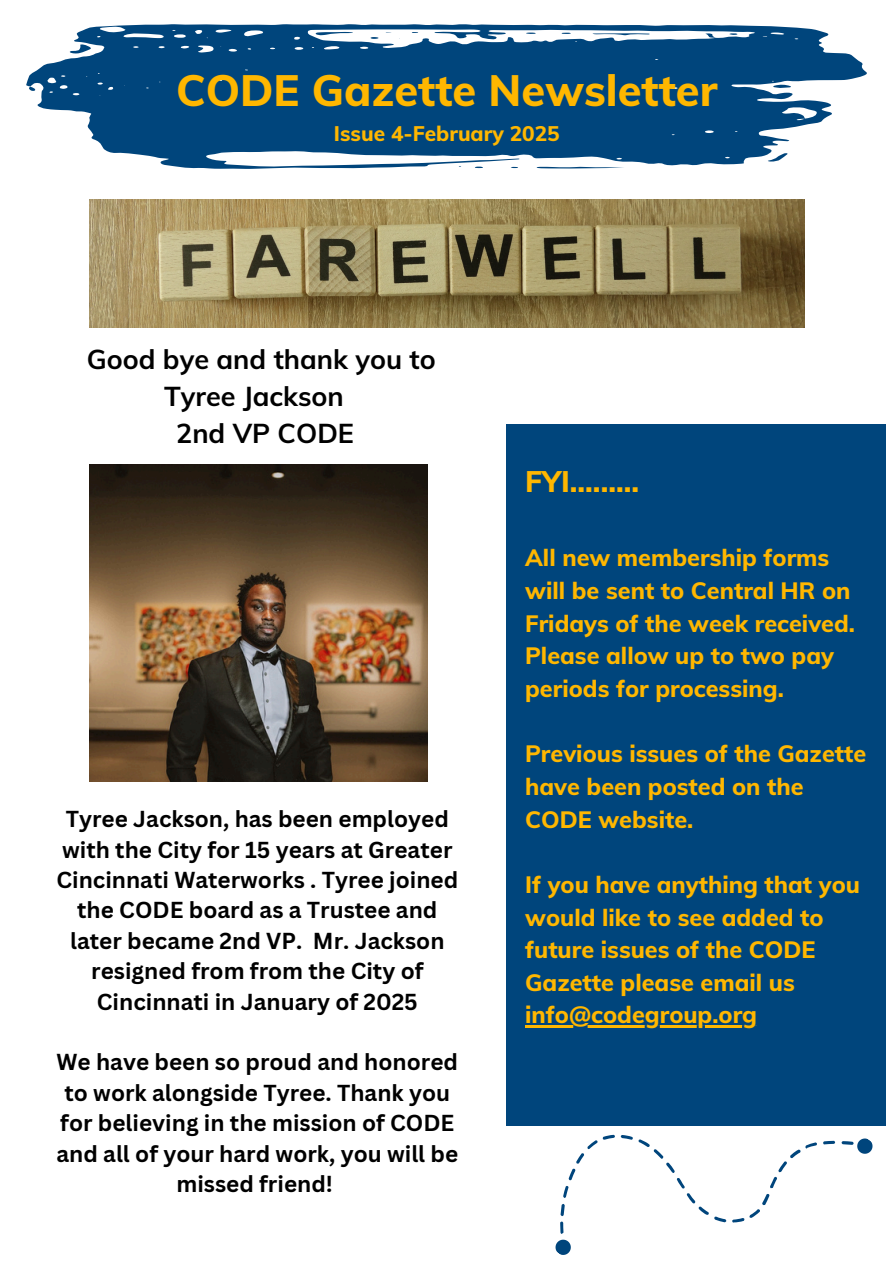
<style>
.page{position:relative;width:894px;height:1264px;background:#fff}
.page>*{position:absolute;margin:0;border:0;box-sizing:border-box;transform-origin:0 0}
.t1{font:43.35px "RTL Bayan Black";color:#ffb700}
.t2{font:29.4px "RTL Bayan Black";color:#ffb700}
.t3{font:27px/37.2px "RTL Bayan Bold";color:#000;text-align:center}
.t4{font:23.4px/32.7px "RTL Bayan Black";color:#ffb700}
.t5{font:700 22.5px/30.3px "Canva Sans";color:#000;text-align:center}
.t6{font:20.85px "RTL Bayan Black";color:#ffb700}
</style>
<div class="page">
<div style="left:506px;top:424px;width:380px;height:702px;background:#00457c"></div>
<hr style="left:525px;top:1025px;width:231px;height:2px;background:#ffb700">
<svg style="left:857px;top:1138px;width:16px;height:16px"></svg>
<svg style="left:536px;top:1025px;width:318px;height:230px"></svg>
<svg style="left:26px;top:24px;width:841px;height:145px;fill:#00457c"></svg>
<svg style="left:536px;top:167px;width:88px;height:2px"></svg>
<svg style="left:69px;top:44px;width:22px;height:10px"></svg>
<svg style="left:767px;top:153px;width:20px;height:9px"></svg>
<svg style="left:772px;top:84px;width:19px;height:4px"></svg>
<svg style="left:28px;top:86px;width:8px;height:5px"></svg>
<svg style="left:474px;top:166px;width:9px;height:2px"></svg>
<svg style="left:315px;top:32px;width:38px;height:3px"></svg>
<svg style="left:592px;top:33px;width:57px;height:2px"></svg>
<svg style="left:705px;top:33px;width:10px;height:5px"></svg>
<svg style="left:526px;top:32px;width:9px;height:2px"></svg>
<svg style="left:370px;top:37px;width:8px;height:2px"></svg>
<svg style="left:729px;top:33px;width:8px;height:2px"></svg>
<img style="left:89px;top:465px;width:338px;height:316px">
<img style="left:89px;top:199px;width:715px;height:128px">
<p class="t1" style="left:176px;top:62px;width:543px">CODE Gazette Newsletter</p>
<p class="t6" style="left:334px;top:120px;width:227px">Issue 4-February 2025</p>
<p class="t3" style="left:87px;top:340px;width:350px">Good bye and thank you to<br>Tyree Jackson<br>2nd VP CODE</p>
<p class="t5" style="left:56px;top:803px;width:403px">Tyree Jackson, has been employed with the City for 15 years at Greater<br>Cincinnati Waterworks . Tyree joined the CODE board as a Trustee and later became 2nd VP. Mr. Jackson resigned from from the City of<br>Cincinnati in January of 2025</p>
<h2 class="t5" style="left:56px;top:1046px;width:403px">We have been so proud and honored to work alongside Tyree. Thank you for believing in the mission of CODE and all of your hard work, you will be missed friend!</h2>
<p class="t2" style="left:525px;top:462px;width:115px">FYI.........</p>
<h1 class="t4" style="left:525px;top:541px;width:331px">All new membership forms will be sent to Central HR on<br>Fridays of the week received.<br>Please allow up to two pay periods for processing.</h1>
<p class="t4" style="left:525px;top:737px;width:342px">Previous issues of the Gazette have been posted on the<br>CODE website.</p>
<h3 class="t4" style="left:525px;top:867px;width:336px">If you have anything that you would like to see added to future issues of the CODE<br>Gazette please email us</h3>
<p class="t4" style="left:525px;top:998px;width:233px">info@codegroup.org</p>
</div>
